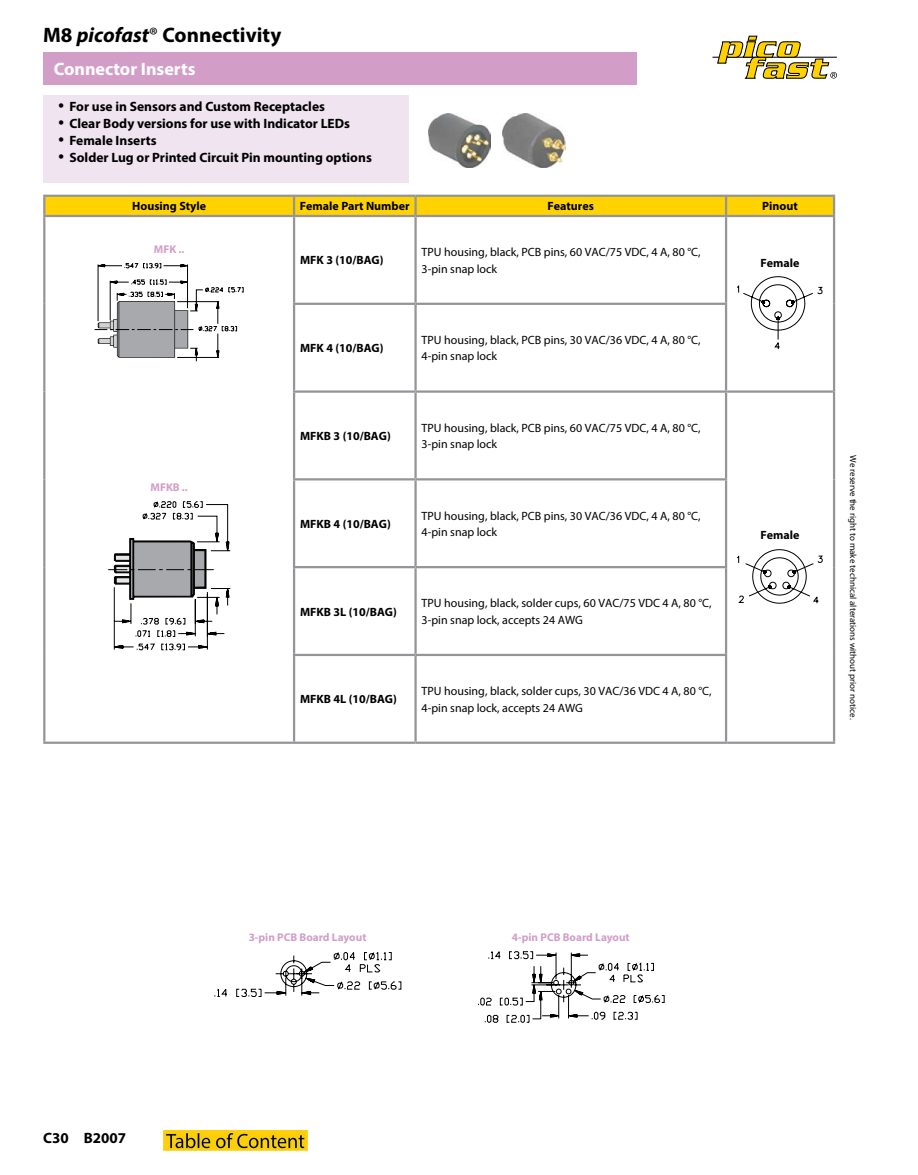
<style>
.page{position:relative;width:918px;height:1175px;background:#fff}
.page>*{position:absolute;margin:0;border:0;box-sizing:border-box;transform-origin:0 0}
.t1{font:700 21px "Myriad Pro";color:#000}
.t2{font:700 18px "Myriad Pro";color:#fff}
.t3{font:700 15px "Myriad Pro";color:#000}
.t4{font:700 13.5px/17px "Myriad Pro";color:#000}
.t5{font:12px/16.5px "Myriad Pro";color:#000}
.t6{font:700 12px "Myriad Pro";color:#000}
.t7{font:700 11.25px "Myriad Pro";color:#d29ec8}
.t8{font:9px "Myriad Pro";color:#000}
.s1{font-style:italic}
.s2{font-weight:400}
</style>
<div class="page">
<svg style="left:214px;top:952px;width:188px;height:45px"></svg>
<svg style="left:478px;top:951px;width:187px;height:72px"></svg>
<hr style="left:43px;top:195px;width:250px;height:2px;background:#939598">
<hr style="left:293px;top:195px;width:123px;height:2px;background:#939598">
<hr style="left:416px;top:195px;width:310px;height:2px;background:#939598">
<hr style="left:726px;top:195px;width:109px;height:2px;background:#939598">
<svg style="left:43px;top:196px;width:792px;height:19px;background:#f8ce09"></svg>
<hr style="left:294px;top:215px;width:122px;height:2px;background:#939598">
<hr style="left:416px;top:215px;width:310px;height:2px;background:#939598">
<hr style="left:414px;top:217px;width:3px;height:86px;background:#939598">
<hr style="left:293px;top:303px;width:123px;height:2px;background:#939598">
<hr style="left:416px;top:303px;width:311px;height:2px;background:#939598">
<hr style="left:414px;top:305px;width:3px;height:85px;background:#939598">
<hr style="left:293px;top:390px;width:123px;height:3px;background:#939598">
<hr style="left:416px;top:390px;width:311px;height:3px;background:#939598">
<hr style="left:414px;top:393px;width:3px;height:85px;background:#939598">
<hr style="left:293px;top:478px;width:123px;height:2px;background:#939598">
<hr style="left:416px;top:478px;width:311px;height:2px;background:#939598">
<hr style="left:414px;top:480px;width:3px;height:86px;background:#939598">
<hr style="left:293px;top:566px;width:123px;height:2px;background:#939598">
<hr style="left:416px;top:566px;width:311px;height:2px;background:#939598">
<hr style="left:414px;top:568px;width:3px;height:86px;background:#939598">
<hr style="left:293px;top:654px;width:123px;height:2px;background:#939598">
<hr style="left:416px;top:654px;width:311px;height:2px;background:#939598">
<hr style="left:414px;top:656px;width:3px;height:85px;background:#939598">
<hr style="left:293px;top:741px;width:123px;height:3px;background:#939598">
<hr style="left:416px;top:741px;width:311px;height:3px;background:#939598">
<hr style="left:43px;top:215px;width:251px;height:2px;background:#939598">
<hr style="left:43px;top:217px;width:2px;height:87px;background:#939598">
<hr style="left:293px;top:217px;width:2px;height:86px;background:#939598">
<hr style="left:43px;top:304px;width:2px;height:87px;background:#939598">
<hr style="left:293px;top:305px;width:2px;height:85px;background:#939598">
<hr style="left:43px;top:391px;width:2px;height:88px;background:#939598">
<hr style="left:293px;top:393px;width:2px;height:85px;background:#939598">
<hr style="left:43px;top:479px;width:2px;height:88px;background:#939598">
<hr style="left:293px;top:480px;width:2px;height:86px;background:#939598">
<hr style="left:43px;top:567px;width:2px;height:88px;background:#939598">
<hr style="left:293px;top:568px;width:2px;height:86px;background:#939598">
<hr style="left:43px;top:655px;width:2px;height:86px;background:#939598">
<hr style="left:293px;top:656px;width:2px;height:85px;background:#939598">
<hr style="left:726px;top:215px;width:109px;height:2px;background:#939598">
<hr style="left:725px;top:217px;width:2px;height:86px;background:#939598">
<hr style="left:833px;top:217px;width:2px;height:87px;background:#939598">
<hr style="left:725px;top:305px;width:2px;height:85px;background:#939598">
<hr style="left:833px;top:304px;width:2px;height:87px;background:#939598">
<hr style="left:725px;top:393px;width:2px;height:85px;background:#939598">
<hr style="left:833px;top:391px;width:2px;height:88px;background:#939598">
<hr style="left:725px;top:480px;width:2px;height:86px;background:#939598">
<hr style="left:833px;top:479px;width:2px;height:88px;background:#939598">
<hr style="left:725px;top:568px;width:2px;height:86px;background:#939598">
<hr style="left:833px;top:567px;width:2px;height:88px;background:#939598">
<hr style="left:725px;top:656px;width:2px;height:85px;background:#939598">
<hr style="left:833px;top:655px;width:2px;height:86px;background:#939598">
<hr style="left:727px;top:390px;width:106px;height:3px;background:#939598">
<hr style="left:727px;top:741px;width:108px;height:3px;background:#939598">
<hr style="left:43px;top:741px;width:250px;height:3px;background:#939598">
<svg style="left:94px;top:263px;width:150px;height:98px"></svg>
<svg style="left:737px;top:276px;width:86px;height:73px"></svg>
<svg style="left:108px;top:501px;width:122px;height:149px"></svg>
<svg style="left:737px;top:549px;width:86px;height:55px"></svg>
<img style="left:429px;top:113px;width:62px;height:54px">
<img style="left:503px;top:113px;width:62px;height:54px">
<div style="left:43px;top:52px;width:594px;height:32px;background:#d29ec8"></div>
<div style="left:43px;top:96px;width:366px;height:87px;background:#efe4f0"></div>
<svg style="left:713px;top:36px;width:124px;height:43px"></svg>
<img style="left:163px;top:1130px;width:144px;height:21px">
<h1 class="t1" style="left:43px;top:21px;width:240px">M8 <span class="s1">picofast</span><span class="s2">®</span> Connectivity</h1>
<h2 class="t2" style="left:54px;top:57px;width:143px">Connector Inserts</h2>
<p class="t4" style="left:69px;top:97px;width:304px">For use in Sensors and Custom Receptacles<br>Clear Body versions for use with Indicator LEDs Female Inserts<br>Solder Lug or Printed Circuit Pin mounting options</p>
<p class="t6" style="left:132px;top:198px;width:75px">Housing Style</p>
<p class="t6" style="left:300px;top:198px;width:111px">Female Part Number</p>
<p class="t6" style="left:548px;top:198px;width:48px">Features</p>
<p class="t6" style="left:762px;top:198px;width:37px">Pinout</p>
<p class="t7" style="left:154px;top:241px;width:32px">MFK ..</p>
<p class="t6" style="left:300px;top:252px;width:85px">MFK 3 (10/BAG)</p>
<p class="t5" style="left:422px;top:244px;width:281px">TPU housing, black, PCB pins, 60 VAC/75 VDC, 4 A, 80 °C,<br>3-pin snap lock</p>
<p class="t6" style="left:761px;top:255px;width:40px">Female</p>
<p class="t6" style="left:300px;top:340px;width:85px">MFK 4 (10/BAG)</p>
<p class="t5" style="left:422px;top:331px;width:281px">TPU housing, black, PCB pins, 30 VAC/36 VDC, 4 A, 80 °C,<br>4-pin snap lock</p>
<p class="t7" style="left:151px;top:480px;width:39px">MFKB ..</p>
<p class="t6" style="left:300px;top:428px;width:92px">MFKB 3 (10/BAG)</p>
<p class="t5" style="left:422px;top:419px;width:281px">TPU housing, black, PCB pins, 60 VAC/75 VDC, 4 A, 80 °C,<br>3-pin snap lock</p>
<p class="t6" style="left:300px;top:516px;width:92px">MFKB 4 (10/BAG)</p>
<p class="t5" style="left:422px;top:507px;width:281px">TPU housing, black, PCB pins, 30 VAC/36 VDC, 4 A, 80 °C,<br>4-pin snap lock</p>
<p class="t6" style="left:300px;top:603px;width:98px">MFKB 3L (10/BAG)</p>
<p class="t5" style="left:422px;top:595px;width:292px">TPU housing, black, solder cups, 60 VAC/75 VDC 4 A, 80 °C,<br>3-pin snap lock, accepts 24 AWG</p>
<p class="t6" style="left:300px;top:691px;width:98px">MFKB 4L (10/BAG)</p>
<p class="t5" style="left:422px;top:682px;width:292px">TPU housing, black, solder cups, 30 VAC/36 VDC 4 A, 80 °C,<br>4-pin snap lock, accepts 24 AWG</p>
<p class="t6" style="left:761px;top:527px;width:40px">Female</p>
<p class="t8" style="left:859px;top:455px;width:265px;rotate:90deg">We reserve the right to make technical alterations without prior notice.</p>
<p class="t3" style="left:43px;top:1128px;width:84px">C30 B2007</p>
<p class="t7" style="left:249px;top:929px;width:119px">3-pin PCB Board Layout</p>
<p class="t7" style="left:512px;top:929px;width:119px">4-pin PCB Board Layout</p>
</div>
